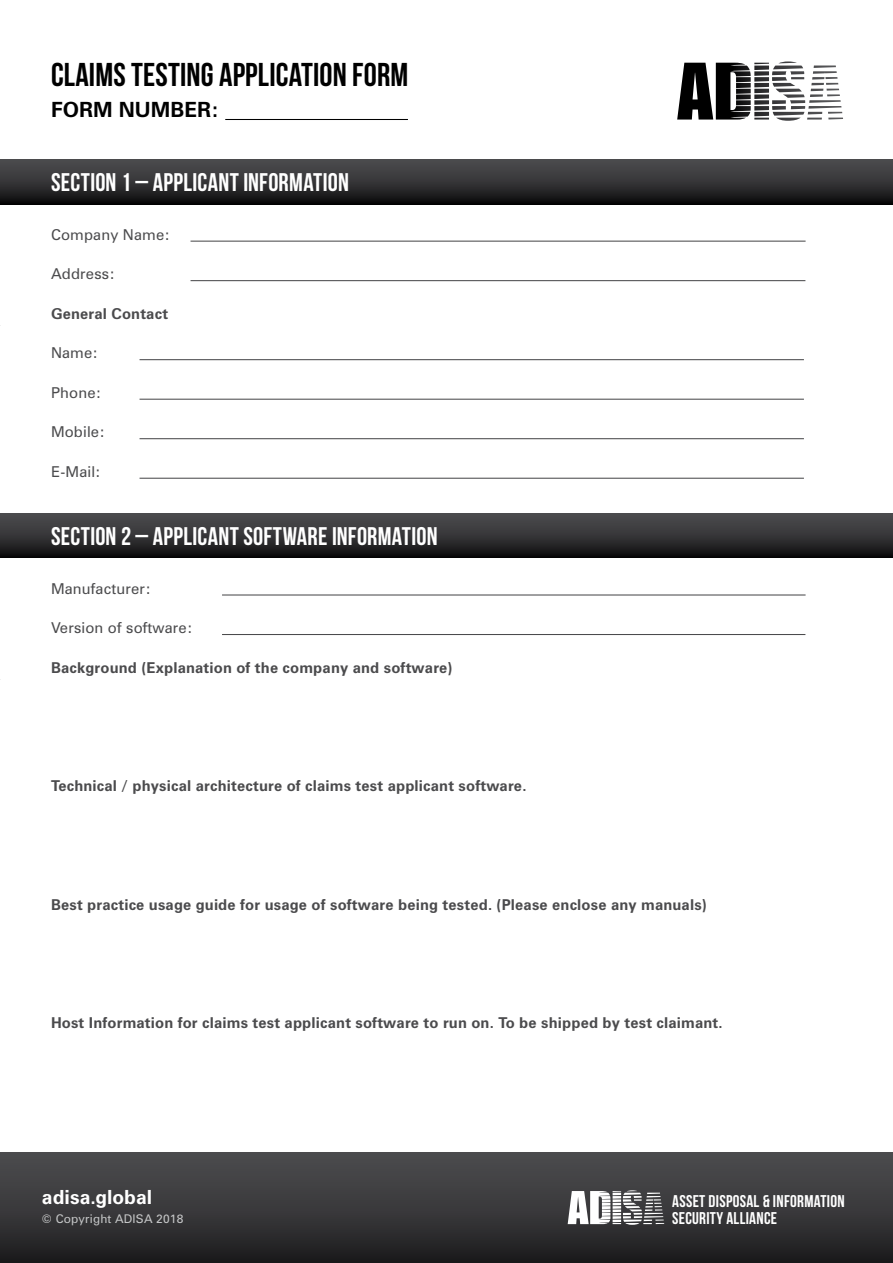
<style>
.page{position:relative;width:893px;height:1263px;background:#fff}
.page>*{position:absolute;margin:0;border:0;box-sizing:border-box;transform-origin:0 0}
.t1{font:33px "Bebas Neue";letter-spacing:.005em;color:#000}
.Sub_Head_Style{font:25.5px "Bebas Neue";letter-spacing:.01em;color:#fff}
.t2{font:700 21px "Zurich BT";letter-spacing:.005em;color:#000}
.Action_Box{font:700 19.5px "Zurich BT";color:#fff}
.t3{font:16.95px/17px "Bebas Neue";letter-spacing:.02em;color:#fff}
.Body_paragraph{font:700 15px "Zurich BT";letter-spacing:.01em;color:#4b4b4d}
.Body_paragraph-2{font:15px "Zurich BT";letter-spacing:.01em;color:#4b4b4d}
.Action_Box-2{font:12px "Zurich BT";letter-spacing:.015em;color:#c6c7c8}
</style>
<div class="page">
<svg style="left:677px;top:61px;width:166px;height:59px"></svg>
<hr style="left:191px;top:241px;width:615px;height:1px;background:#4b4b4d">
<hr style="left:191px;top:280px;width:614px;height:1px;background:#4b4b4d">
<hr style="left:140px;top:359px;width:664px;height:1px;background:#4b4b4d">
<hr style="left:140px;top:399px;width:664px;height:1px;background:#4b4b4d">
<hr style="left:140px;top:438px;width:664px;height:1px;background:#4b4b4d">
<hr style="left:140px;top:478px;width:664px;height:1px;background:#4b4b4d">
<hr style="left:222px;top:594px;width:584px;height:1px;background:#4b4b4d">
<hr style="left:222px;top:634px;width:583px;height:1px;background:#4b4b4d">
<hr style="left:225px;top:119px;width:183px;height:1px;background:#000">
<div style="left:0;top:159px;width:893px;height:45px;background:linear-gradient(to bottom,#535255,#111011)"></div>
<div style="left:0;top:513px;width:893px;height:45px;background:linear-gradient(to bottom,#525255,#101011)"></div>
<div style="left:0;top:1153px;width:893px;height:110px;background:linear-gradient(to bottom,#4f4f52,#1f1e20)"></div>
<svg style="left:568px;top:1190px;width:96px;height:35px"></svg>
<p class="t1" style="left:51px;top:56px;width:359px">CLAIMS TESTING APPLICATION FORM</p>
<p class="t2" style="left:51px;top:97px;width:170px">FORM NUMBER:</p>
<p class="Sub_Head_Style" style="left:51px;top:168px;width:299px">SECTION 1 – APPLICANT INFORMATION</p>
<p class="Body_paragraph-2" style="left:51px;top:225px;width:121px">Company Name:</p>
<p class="Body_paragraph-2" style="left:51px;top:265px;width:65px">Address:</p>
<p class="Body_paragraph" style="left:51px;top:304px;width:119px">General Contact</p>
<p class="Body_paragraph-2" style="left:51px;top:344px;width:49px">Name:</p>
<p class="Body_paragraph-2" style="left:51px;top:383px;width:52px">Phone:</p>
<p class="Body_paragraph-2" style="left:51px;top:423px;width:55px">Mobile:</p>
<p class="Body_paragraph-2" style="left:51px;top:462px;width:51px">E-Mail:</p>
<p class="Sub_Head_Style" style="left:51px;top:522px;width:388px">SECTION 2 – APPLICANT SOFTWARE INFORMATION</p>
<p class="Body_paragraph-2" style="left:51px;top:579px;width:101px">Manufacturer:</p>
<p class="Body_paragraph-2" style="left:51px;top:619px;width:143px">Version of software:</p>
<p class="Body_paragraph" style="left:51px;top:658px;width:403px">Background (Explanation of the company and software)</p>
<p class="Body_paragraph" style="left:51px;top:777px;width:477px">Technical / physical architecture of claims test applicant software.</p>
<p class="Body_paragraph" style="left:51px;top:895px;width:657px">Best practice usage guide for usage of software being tested. (Please enclose any manuals)</p>
<p class="Body_paragraph" style="left:51px;top:1014px;width:673px">Host Information for claims test applicant software to run on. To be shipped by test claimant.</p>
<p class="Action_Box" style="left:42px;top:1185px;width:112px">adisa.global</p>
<p class="Action_Box-2" style="left:42px;top:1211px;width:143px">© Copyright ADISA 2018</p>
<p class="t3" style="left:672px;top:1192px;width:174px">ASSET DISPOSAL &amp; INFORMATION<br>SECURITY ALLIANCE</p>
</div>
